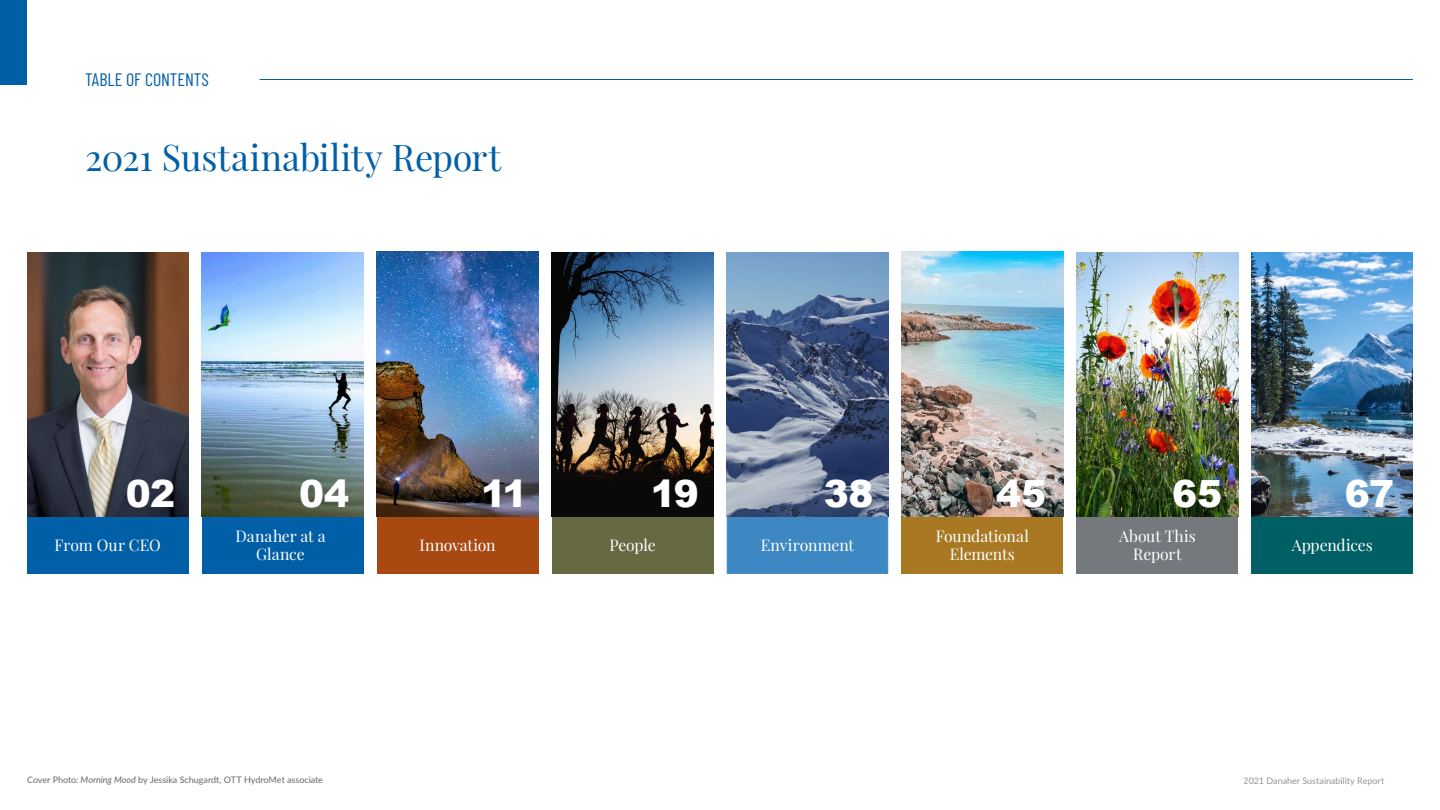
<style>
.page{position:relative;width:1440px;height:810px;background:#fff}
.page>*{position:absolute;margin:0;border:0;box-sizing:border-box;transform-origin:0 0}
.t1{font:900 37.5px "Arial";letter-spacing:-.01em;color:#fff}
.t2{font:36px "Playfair Display";letter-spacing:-.005em;color:#005fa7}
.t3{font:18px "Barlow Condensed";color:#005fa7}
.t4{font:15.75px/18px "Playfair Display";letter-spacing:-.005em;color:#fff;text-align:center}
.t5{font:9px "Lato";letter-spacing:-.005em;color:#666}
.s1{font-style:italic}
</style>
<div class="page">
<div style="left:377px;top:516px;width:161px;height:58px;background:#a84911"></div>
<div style="left:202px;top:516px;width:161px;height:58px;background:#005fa7"></div>
<div style="left:552px;top:516px;width:161px;height:58px;background:#676942"></div>
<div style="left:902px;top:516px;width:161px;height:58px;background:#a87922"></div>
<div style="left:727px;top:516px;width:161px;height:58px;background:#3d88c2;border:1px solid #3d88c2"></div>
<div style="left:1077px;top:516px;width:161px;height:58px;background:#75787c"></div>
<div style="left:1252px;top:516px;width:161px;height:58px;background:#005e65"></div>
<div style="left:27px;top:516px;width:161px;height:58px;background:#005fa7"></div>
<img style="left:27px;top:252px;width:161px;height:264px">
<div style="left:0;top:0;width:27px;height:85px;background:#005fa7"></div>
<hr style="left:260px;top:79px;width:1153px;height:1px;background:#005fa7">
<img style="left:202px;top:252px;width:161px;height:264px">
<img style="left:377px;top:252px;width:161px;height:264px">
<img style="left:552px;top:252px;width:161px;height:264px">
<img style="left:727px;top:252px;width:161px;height:264px">
<img style="left:902px;top:252px;width:161px;height:264px">
<img style="left:1077px;top:252px;width:161px;height:264px">
<img style="left:1252px;top:252px;width:161px;height:264px">
<p class="t3" style="left:85px;top:66px;width:125px">TABLE OF CONTENTS</p>
<h2 class="t2" style="left:85px;top:129px;width:418px">2021 Sustainability Report</h2>
<h1 class="t1" style="left:126px;top:466px;width:51px">02</h1>
<h1 class="t1" style="left:299px;top:466px;width:52px">04</h1>
<h1 class="t1" style="left:481px;top:466px;width:48px">11</h1>
<h1 class="t1" style="left:651px;top:466px;width:49px">19</h1>
<h1 class="t1" style="left:824px;top:466px;width:51px">38</h1>
<h1 class="t1" style="left:996px;top:466px;width:52px">45</h1>
<h1 class="t1" style="left:1172px;top:466px;width:51px">65</h1>
<h1 class="t1" style="left:1345px;top:466px;width:51px">67</h1>
<p class="t4" style="left:936px;top:526px;width:95px">Foundational<br>Elements</p>
<p class="t4" style="left:1119px;top:526px;width:78px">About This<br>Report</p>
<p class="t4" style="left:1292px;top:535px;width:83px">Appendices</p>
<p class="t4" style="left:236px;top:526px;width:91px">Danaher at a<br>Glance</p>
<p class="t4" style="left:420px;top:535px;width:77px">Innovation</p>
<p class="t4" style="left:609px;top:535px;width:48px">People</p>
<p class="t4" style="left:54px;top:535px;width:108px">From Our CEO</p>
<p class="t4" style="left:761px;top:535px;width:95px">Environment</p>
<p class="t5" style="left:27px;top:773px;width:298px">Cover Photo: <span class="s1">Morning Mood</span> by Jessika Schugardt, OTT HydroMet associate</p>
<p class="t5" style="left:1244px;top:774px;width:142px">2021 Danaher Sustainability Report</p>
</div>
